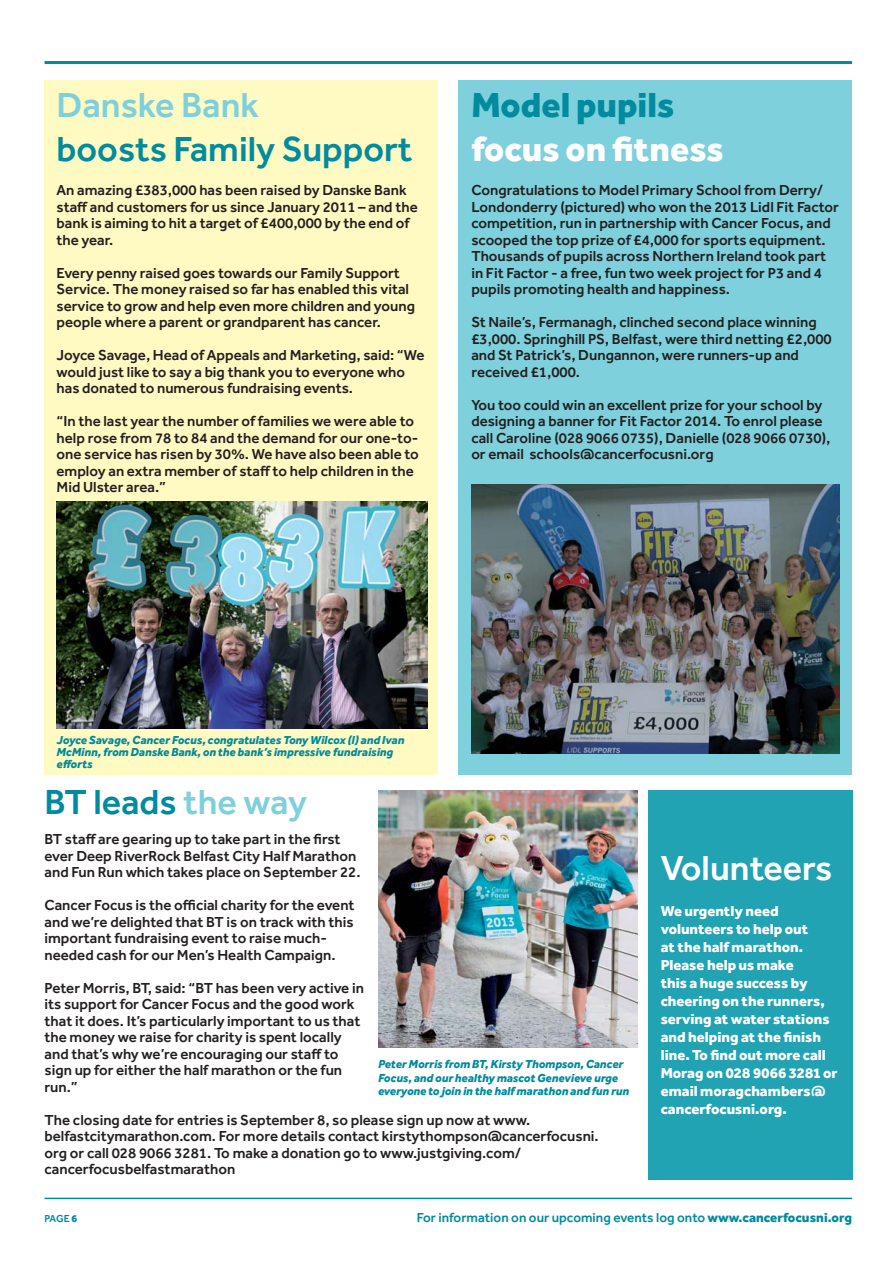
<style>
.page{position:relative;width:892px;height:1264px;background:#fff}
.page>*{position:absolute;margin:0;border:0;box-sizing:border-box;transform-origin:0 0}
.t1{font:500 36px "Effra";color:#008b9e}
.t2{font:800 36px "Effra";color:#fff}
.t3{font:800 36px "Effra";color:#008b9e}
.t4{font:500 36px "Effra";color:#7ed0dd}
.t5{font:500 36px "Effra";color:#fff}
.t6{font:500 15px/16.5px "Effra";color:#231f20}
.t7{font:800 15px/18px "Effra";color:#fff}
.t8{font:500 13.5px "Effra";color:#008b9e}
.t9{font:italic 800 12px/12px "Effra";color:#008b9e}
.t10{font:500 10.5px "Effra";color:#008b9e}
.s1{color:#7ed0dd}
.s2{font-weight:800}
</style>
<div class="page">
<div style="left:458px;top:81px;width:394px;height:694px;background:#7ed0dd"></div>
<hr style="left:45px;top:61px;width:807px;height:3px;background:#008b9e">
<hr style="left:45px;top:1197px;width:807px;height:2px;background:#008b9e">
<div style="left:44px;top:81px;width:393px;height:694px;background:#fffac2"></div>
<img style="left:378px;top:790px;width:259px;height:257px">
<img style="left:471px;top:485px;width:368px;height:269px">
<img style="left:56px;top:501px;width:371px;height:227px">
<div style="left:648px;top:790px;width:204px;height:389px;background:#21a3b3"></div>
<h1 class="t4" style="left:56px;top:83px;width:204px">Danske Bank</h1>
<h1 class="t1" style="left:56px;top:126px;width:357px">boosts Family Support</h1>
<p class="t6" style="left:56px;top:182px;width:363px">An amazing £383,000 has been raised by Danske Bank staff and customers for us since January 2011 – and the bank is aiming to hit a target of £400,000 by the end of the year.</p>
<p class="t6" style="left:56px;top:264px;width:360px">Every penny raised goes towards our Family Support Service. The money raised so far has enabled this vital service to grow and help even more children and young people where a parent or grandparent has cancer.</p>
<p class="t6" style="left:56px;top:347px;width:369px">Joyce Savage, Head of Appeals and Marketing, said: “We would just like to say a big thank you to everyone who has donated to numerous fundraising events.</p>
<p class="t6" style="left:56px;top:413px;width:364px">“In the last year the number of families we were able to help rose from 78 to 84 and the demand for our one-to&shy;one service has risen by 30%. We have also been able to employ an extra member of staff to help children in the Mid Ulster area.”</p>
<h1 class="t3" style="left:471px;top:83px;width:205px">Model pupils</h1>
<h1 class="t2" style="left:471px;top:126px;width:254px">focus on fitness</h1>
<p class="t6" style="left:471px;top:182px;width:369px">Congratulations to Model Primary School from Derry/ Londonderry (pictured) who won the 2013 Lidl Fit Factor competition, run in partnership with Cancer Focus, and scooped the top prize of £4,000 for sports equipment.<br>Thousands of pupils across Northern Ireland took part in Fit Factor - a free, fun two week project for P3 and 4 pupils promoting health and happiness.</p>
<p class="t6" style="left:471px;top:314px;width:362px">St Naile’s, Fermanagh, clinched second place winning £3,000. Springhill PS, Belfast, were third netting £2,000 and St Patrick’s, Dungannon, were runners-up and received £1,000.</p>
<p class="t6" style="left:471px;top:396px;width:360px">You too could win an excellent prize for your school by designing a banner for Fit Factor 2014. To enrol please call Caroline (028 9066 0735), Danielle (028 9066 0730), or email schools@cancerfocusni.org</p>
<p class="t9" style="left:56px;top:734px;width:349px">Joyce Savage, Cancer Focus, congratulates Tony Wilcox (l) and Ivan<br>McMinn, from Danske Bank, on the bank’s impressive fundraising efforts</p>
<h1 class="t1" style="left:45px;top:780px;width:264px">BT leads <span class="s1">the way</span></h1>
<p class="t6" style="left:45px;top:830px;width:317px">BT staff are gearing up to take part in the first ever Deep RiverRock Belfast City Half Marathon and Fun Run which takes place on September 22.</p>
<p class="t6" style="left:45px;top:896px;width:311px">Cancer Focus is the official charity for the event and we’re delighted that BT is on track with this important fundraising event to raise much&shy;needed cash for our Men’s Health Campaign.</p>
<p class="t6" style="left:45px;top:979px;width:321px">Peter Morris, BT, said: “BT has been very active in its support for Cancer Focus and the good work that it does. It’s particularly important to us that the money we raise for charity is spent locally and that’s why we’re encouraging our staff to sign up for either the half marathon or the fun run.”</p>
<p class="t6" style="left:45px;top:1111px;width:555px">The closing date for entries is September 8, so please sign up now at www. belfastcitymarathon.com. For more details contact kirstythompson@cancerfocusni. org or call 028 9066 3281. To make a donation go to www.justgiving.com/ cancerfocusbelfastmarathon</p>
<p class="t9" style="left:378px;top:1057px;width:252px;line-height:13.5px">Peter Morris from BT, Kirsty Thompson, Cancer<br>Focus, and our healthy mascot Genevieve urge everyone to join in the half marathon and fun run</p>
<h1 class="t5" style="left:660px;top:845px;width:173px">Volunteers</h1>
<p class="t7" style="left:660px;top:901px;width:178px">We urgently need volunteers to help out<br>at the half marathon.<br>Please help us make<br>this a huge success by cheering on the runners, serving at water stations and helping at the finish line. To find out more call<br>Morag on 028 9066 3281 or email moragchambers@ cancerfocusni.org.</p>
<p class="t10" style="left:45px;top:1212px;width:34px">PAGE <span class="s2">6</span></p>
<p class="t8" style="left:417px;top:1209px;width:437px">For information on our upcoming events log onto <span class="s2">www.cancerfocusni.org</span></p>
</div>
